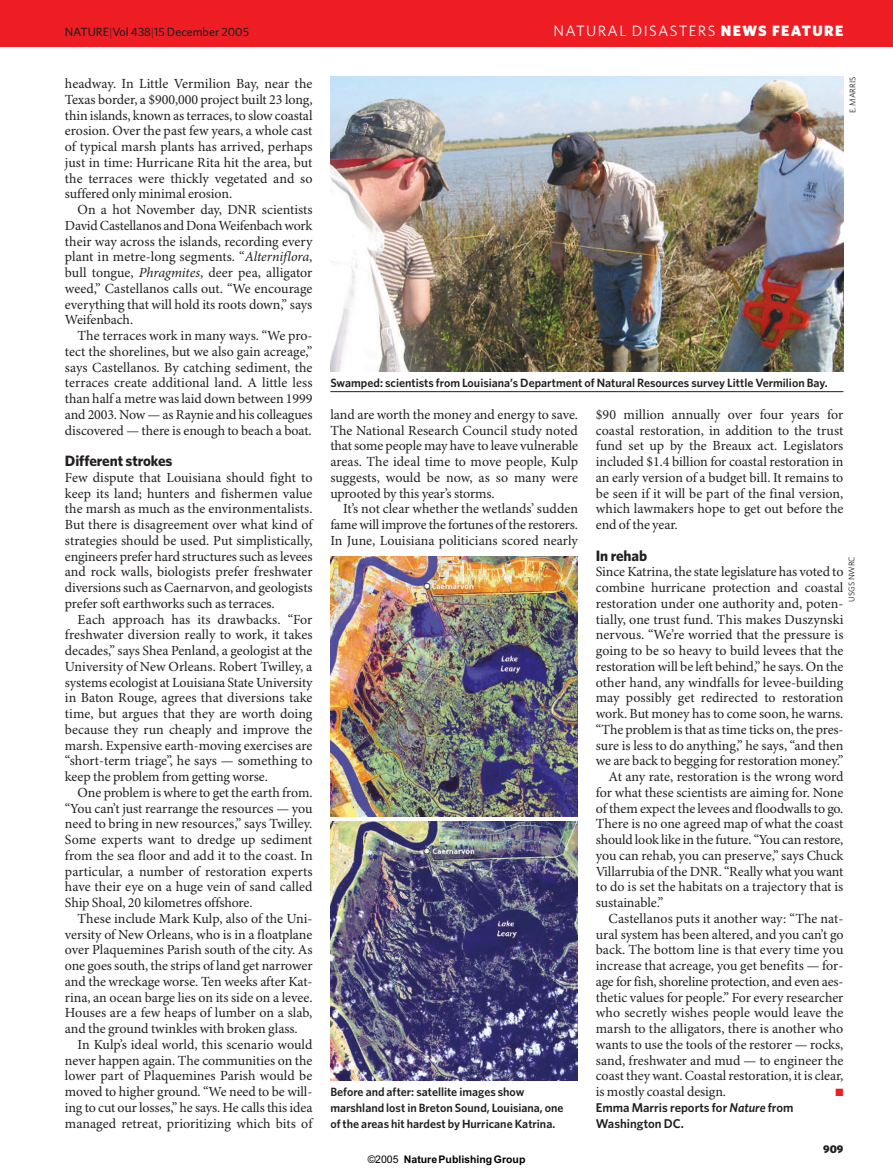
<style>
.page{position:relative;width:893px;height:1173px;background:#fff}
.page>*{position:absolute;margin:0;border:0;box-sizing:border-box;transform-origin:0 0}
.t1{font:15px "Whitney";letter-spacing:.09em;color:#fff}
.t2{font:700 15px "Whitney";letter-spacing:-.005em;color:#231f20}
.t3{font:13.95px/15.8px "Minion Pro";letter-spacing:-.005em;color:#231f20;text-align:justify}
.t4{font:600 12.75px/15.8px "Whitney";color:#231f20}
.t5{font:600 12px/15.8px "Whitney";color:#231f20}
.t6{font:500 12px "Whitney";color:#231f20}
.t7{font:900 11.25px "Whitney";color:#231f20}
.t8{font:700 10.5px "Arial";color:#000}
.t9{font:10.5px "Zapf Dingbats";color:#ee1d23}
.t10{font:8.25px "Whitney";color:#231f20}
.s1{font-weight:300}
.s2{font-weight:900}
.s3{font-style:italic}
.s4{font-weight:400}
</style>
<div class="page">
<div style="left:1px;top:0;width:891px;height:47px;background:#ee1d23"></div>
<hr style="left:0;top:0;width:1px;height:47px;background:#ee1d23">
<img style="left:330px;top:77px;width:513px;height:295px">
<img style="left:330px;top:822px;width:248px;height:258px">
<img style="left:330px;top:556px;width:248px;height:260px">
<hr style="left:330px;top:391px;width:513px;height:1px;background:#231f20">
<p class="t6" style="left:65px;top:28px;width:186px">NATURE<span class="s1">|</span>Vol 438<span class="s1">|</span>15 December 2005</p>
<p class="t1" style="left:553px;top:25px;width:291px">NATURAL DISASTERS <span class="s2">NEWS FEATURE</span></p>
<p class="t3" style="left:65px;top:77px;width:249px">headway. In Little Vermilion Bay, near the Texas border, a $900,000 project built 23 long, thin islands, known as terraces, to slow coastal erosion. Over the past few years, a whole cast of typical marsh plants has arrived, perhaps just in time: Hurricane Rita hit the area, but the terraces were thickly vegetated and so suffered only minimal erosion.</p>
<p class="t3" style="left:65px;top:203px;width:249px;text-indent:13px">On a hot November day, DNR scientists David Castellanos and Dona Weifenbach work their way across the islands, recording every plant in metre-long segments. “<span class="s3">Alterniflora</span>, bull tongue, <span class="s3">Phragmites</span>, deer pea, alligator weed,” Castellanos calls out. “We encourage everything that will hold its roots down,” says Weifenbach.</p>
<p class="t3" style="left:65px;top:329px;width:249px;text-indent:13px">The terraces work in many ways. “We pro&shy;tect the shorelines, but we also gain acreage,” says Castellanos. By catching sediment, the terraces create additional land. A little less than half a metre was laid down between 1999 and 2003. Now — as Raynie and his colleagues discovered — there is enough to beach a boat.</p>
<p class="t2" style="left:65px;top:455px;width:109px">Different strokes</p>
<p class="t3" style="left:65px;top:471px;width:249px">Few dispute that Louisiana should fight to keep its land; hunters and fishermen value the marsh as much as the environmentalists.<br>But there is disagreement over what kind of strategies should be used. Put simplistically, engineers prefer hard structures such as levees and rock walls, biologists prefer freshwater diversions such as Caernarvon, and geologists prefer soft earthworks such as terraces.</p>
<p class="t3" style="left:65px;top:612px;width:249px;text-indent:13px">Each approach has its drawbacks. “For freshwater diversion really to work, it takes decades,” says Shea Penland, a geologist at the University of New Orleans. Robert Twilley, a systems ecologist at Louisiana State University in Baton Rouge, agrees that diversions take time, but argues that they are worth doing because they run cheaply and improve the marsh. Expensive earth-moving exercises are “short-term triage”, he says — something to keep the problem from getting worse.</p>
<p class="t3" style="left:65px;top:786px;width:249px;text-indent:13px">One problem is where to get the earth from. “You can’t just rearrange the resources — you need to bring in new resources,” says Twilley.<br>Some experts want to dredge up sediment from the sea floor and add it to the coast. In particular, a number of restoration experts have their eye on a huge vein of sand called Ship Shoal, 20 kilometres offshore.</p>
<p class="t3" style="left:65px;top:912px;width:249px;text-indent:13px">These include Mark Kulp, also of the Uni&shy;versity of New Orleans, who is in a floatplane over Plaquemines Parish south of the city. As one goes south, the strips of land get narrower and the wreckage worse. Ten weeks after Kat&shy;rina, an ocean barge lies on its side on a levee.<br>Houses are a few heaps of lumber on a slab, and the ground twinkles with broken glass.</p>
<p class="t3" style="left:65px;top:1038px;width:249px;text-indent:13px">In Kulp’s ideal world, this scenario would never happen again. The communities on the lower part of Plaquemines Parish would be moved to higher ground. “We need to be will&shy;ing to cut our losses,” he says. He calls this idea managed retreat, prioritizing which bits of</p>
<p class="t10" style="left:849px;top:113px;width:38px;rotate:-90deg">E. MARRIS</p>
<p class="t5" style="left:330px;top:376px;width:499px">Swamped: scientists from Louisiana’s Department of Natural Resources survey Little Vermilion Bay.</p>
<p class="t3" style="left:330px;top:408px;width:249px">land are worth the money and energy to save.<br>The National Research Council study noted that some people may have to leave vulnerable areas. The ideal time to move people, Kulp suggests, would be now, as so many were uprooted by this year’s storms.</p>
<p class="t3" style="left:330px;top:502px;width:249px;text-indent:13px">It’s not clear whether the wetlands’ sudden fame will improve the fortunes of the restorers.<br>In June, Louisiana politicians scored nearly</p>
<p class="t5" style="left:330px;top:1085px;width:235px">Before and after: satellite images show marshland lost in Breton Sound, Louisiana, one of the areas hit hardest by Hurricane Katrina.</p>
<p class="t8" style="left:367px;top:1153px;width:159px"><span class="s4">©2005</span> NaturePublishingGroup</p>
<p class="t3" style="left:596px;top:408px;width:249px">$90 million annually over four years for coastal restoration, in addition to the trust fund set up by the Breaux act. Legislators included $1.4 billion for coastal restoration in an early version of a budget bill. It remains to be seen if it will be part of the final version, which lawmakers hope to get out before the end of the year.</p>
<p class="t2" style="left:596px;top:550px;width:53px">In rehab</p>
<p class="t3" style="left:596px;top:565px;width:249px">Since Katrina, the state legislature has voted to</p>
<p class="t3" style="left:596px;top:581px;width:249px">combine hurricane protection and coastal</p>
<p class="t3" style="left:596px;top:597px;width:249px">restoration under one authority and, poten-</p>
<p class="t3" style="left:596px;top:612px;width:249px">tially, one trust fund. This makes Duszynski</p>
<p class="t3" style="left:596px;top:628px;width:249px">nervous. “We’re worried that the pressure is</p>
<p class="t3" style="left:596px;top:644px;width:249px">going to be so heavy to build levees that the</p>
<p class="t3" style="left:596px;top:660px;width:249px">restoration will be left behind,” he says. On the</p>
<p class="t3" style="left:596px;top:675px;width:249px">other hand, any windfalls for levee-building</p>
<p class="t3" style="left:596px;top:691px;width:249px">may possibly get redirected to restoration</p>
<p class="t3" style="left:596px;top:707px;width:249px">work. But money has to come soon, he warns.</p>
<p class="t3" style="left:596px;top:723px;width:249px">“The problem is that as time ticks on, the pres-</p>
<p class="t3" style="left:596px;top:738px;width:249px">sure is less to do anything,” he says, “and then</p>
<p class="t3" style="left:596px;top:754px;width:249px">we are back to begging for restoration money.”</p>
<p class="t3" style="left:608px;top:770px;width:236px">At any rate, restoration is the wrong word</p>
<p class="t3" style="left:596px;top:786px;width:249px">for what these scientists are aiming for. None</p>
<p class="t3" style="left:596px;top:801px;width:249px">of them expect the levees and floodwalls to go.</p>
<p class="t3" style="left:596px;top:817px;width:249px">There is no one agreed map of what the coast</p>
<p class="t3" style="left:596px;top:833px;width:249px">should look like in the future. “You can restore,</p>
<p class="t3" style="left:596px;top:849px;width:249px">you can rehab, you can preserve,” says Chuck</p>
<p class="t3" style="left:596px;top:864px;width:249px">Villarrubia of the DNR. “Really what you want</p>
<p class="t3" style="left:596px;top:880px;width:249px">to do is set the habitats on a trajectory that is</p>
<p class="t3" style="left:596px;top:896px;width:69px">sustainable.”</p>
<p class="t3" style="left:608px;top:912px;width:236px">Castellanos puts it another way: “The nat-</p>
<p class="t3" style="left:596px;top:927px;width:249px">ural system has been altered, and you can’t go</p>
<p class="t3" style="left:596px;top:943px;width:249px">back. The bottom line is that every time you</p>
<p class="t3" style="left:596px;top:959px;width:249px">increase that acreage, you get benefits — for-</p>
<p class="t3" style="left:596px;top:975px;width:249px">age for fish, shoreline protection, and even aes-</p>
<p class="t3" style="left:596px;top:990px;width:249px">thetic values for people.” For every researcher</p>
<p class="t3" style="left:596px;top:1006px;width:249px">who secretly wishes people would leave the</p>
<p class="t3" style="left:596px;top:1022px;width:249px">marsh to the alligators, there is another who</p>
<p class="t3" style="left:596px;top:1038px;width:249px">wants to use the tools of the restorer — rocks,</p>
<p class="t3" style="left:596px;top:1053px;width:249px">sand, freshwater and mud — to engineer the</p>
<p class="t3" style="left:596px;top:1069px;width:249px">coast they want. Coastal restoration, it is clear,</p>
<p class="t3" style="left:596px;top:1085px;width:132px">is mostly coastal design.</p>
<p class="t9" style="left:835px;top:1087px;width:9px">■</p>
<p class="t4" style="left:596px;top:1100px;width:199px">Emma Marris reports for <span class="s3">Nature</span> from<br>Washington DC.</p>
<p class="t10" style="left:848px;top:602px;width:47px;rotate:-90deg">USGS NWRC</p>
<p class="t7" style="left:823px;top:1145px;width:22px">909</p>
</div>
